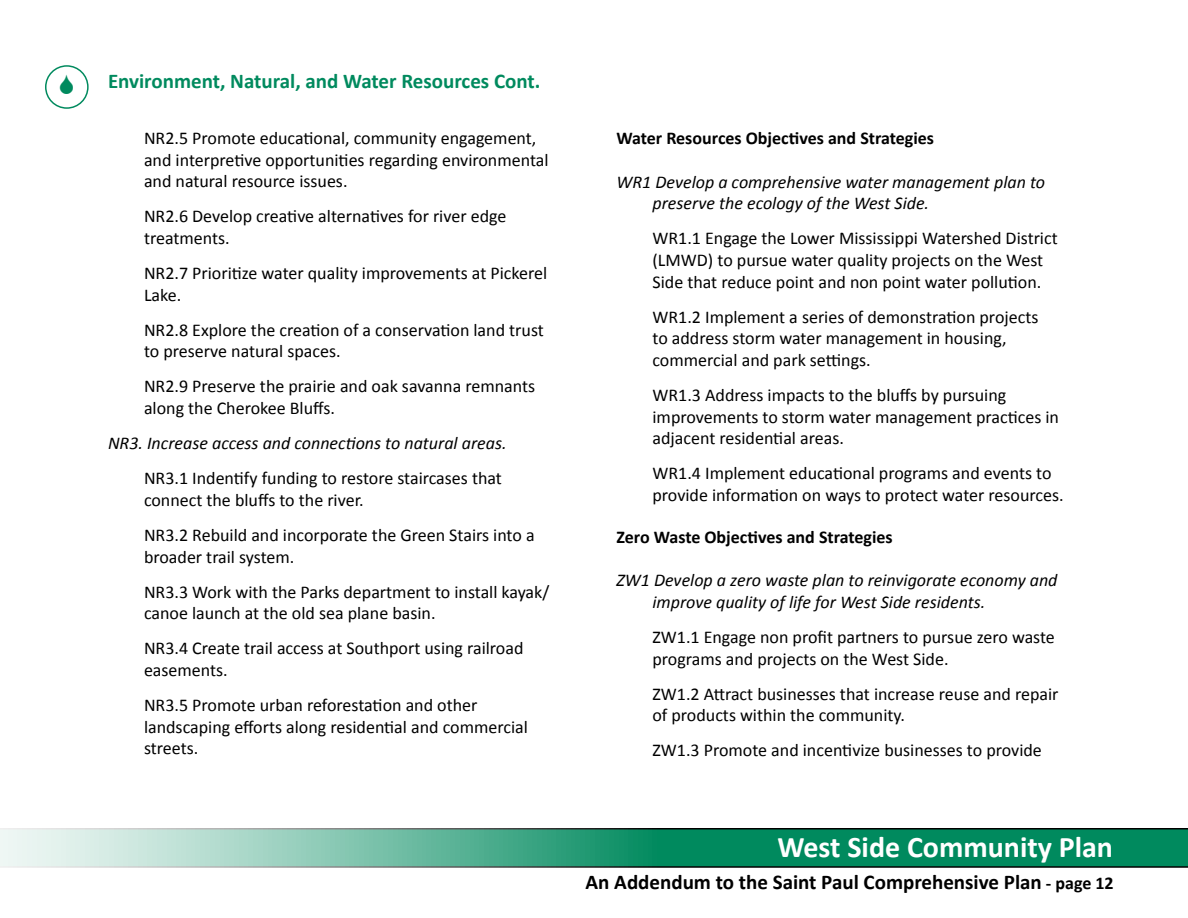
<style>
.page{position:relative;width:1188px;height:918px;background:#fff}
.page>*{position:absolute;margin:0;border:0;box-sizing:border-box;transform-origin:0 0}
.t1{font:700 30px "Calibri";color:#fff}
.t2{font:700 21px "Calibri";color:#000}
.t3{font:700 21px "Calibri";color:#008a5e}
.t4{font:18px/21.6px "Calibri";color:#000}
.t5{font:italic 18px/21.6px "Calibri";color:#000}
.t6{font:700 18px "Calibri";color:#000}
.s1{font-size:18px}
</style>
<div class="page">
<svg style="left:0;top:828px;width:1188px;height:40px;background:#4ba588"></svg>
<div style="left:45px;top:65px;width:44px;height:44px;border:2px solid #008a5e;border-radius:50%"></div>
<p class="t3" style="left:108px;top:68px;width:434px">Environment, Natural, and Water Resources Cont.</p>
<p class="t4" style="left:144px;top:127px;width:406px">NR2.5 Promote educational, community engagement, and interpretive opportunities regarding environmental and natural resource issues.</p>
<p class="t4" style="left:144px;top:206px;width:364px">NR2.6 Develop creative alternatives for river edge treatments.</p>
<p class="t4" style="left:144px;top:262px;width:405px">NR2.7 Prioritize water quality improvements at Pickerel<br>Lake.</p>
<p class="t4" style="left:144px;top:319px;width:401px">NR2.8 Explore the creation of a conservation land trust to preserve natural spaces.</p>
<p class="t4" style="left:144px;top:376px;width:393px">NR2.9 Preserve the prairie and oak savanna remnants along the Cherokee Bluffs.</p>
<p class="t5" style="left:108px;top:432px;width:400px">NR3. Increase access and connections to natural areas.</p>
<p class="t4" style="left:144px;top:467px;width:359px">NR3.1 Indentify funding to restore staircases that connect the bluffs to the river.</p>
<p class="t4" style="left:144px;top:524px;width:392px">NR3.2 Rebuild and incorporate the Green Stairs into a broader trail system.</p>
<p class="t4" style="left:144px;top:581px;width:407px">NR3.3 Work with the Parks department to install kayak/ canoe launch at the old sea plane basin.</p>
<p class="t4" style="left:144px;top:638px;width:381px">NR3.4 Create trail access at Southport using railroad easements.</p>
<p class="t4" style="left:144px;top:694px;width:385px">NR3.5 Promote urban reforestation and other landscaping efforts along residential and commercial streets.</p>
<p class="t6" style="left:616px;top:127px;width:319px">Water Resources Objectives and Strategies</p>
<p class="t5" style="left:652px;top:170px;width:394px;text-indent:-36px">WR1 Develop a comprehensive water management plan to preserve the ecology of the West Side.</p>
<p class="t4" style="left:652px;top:228px;width:407px">WR1.1 Engage the Lower Mississippi Watershed District (LMWD) to pursue water quality projects on the West<br>Side that reduce point and non point water pollution.</p>
<p class="t4" style="left:652px;top:306px;width:387px">WR1.2 Implement a series of demonstration projects to address storm water management in housing, commercial and park settings.</p>
<p class="t4" style="left:652px;top:384px;width:408px">WR1.3 Address impacts to the bluffs by pursuing improvements to storm water management practices in adjacent residential areas.</p>
<p class="t4" style="left:652px;top:463px;width:413px">WR1.4 Implement educational programs and events to provide information on ways to protect water resources.</p>
<p class="t6" style="left:616px;top:525px;width:278px">Zero Waste Objectives and Strategies</p>
<p class="t5" style="left:652px;top:569px;width:407px;text-indent:-36px">ZW1 Develop a zero waste plan to reinvigorate economy and improve quality of life for West Side residents.</p>
<p class="t4" style="left:652px;top:626px;width:404px">ZW1.1 Engage non profit partners to pursue zero waste programs and projects on the West Side.</p>
<p class="t4" style="left:652px;top:683px;width:408px">ZW1.2 Attract businesses that increase reuse and repair of products within the community.</p>
<p class="t4" style="left:652px;top:740px;width:391px">ZW1.3 Promote and incentivize businesses to provide</p>
<h1 class="t1" style="left:777px;top:828px;width:337px">West Side Community Plan</h1>
<p class="t2" style="left:586px;top:868px;width:530px">An Addendum to the Saint Paul Comprehensive Plan <span class="s1">- page 12</span></p>
</div>
